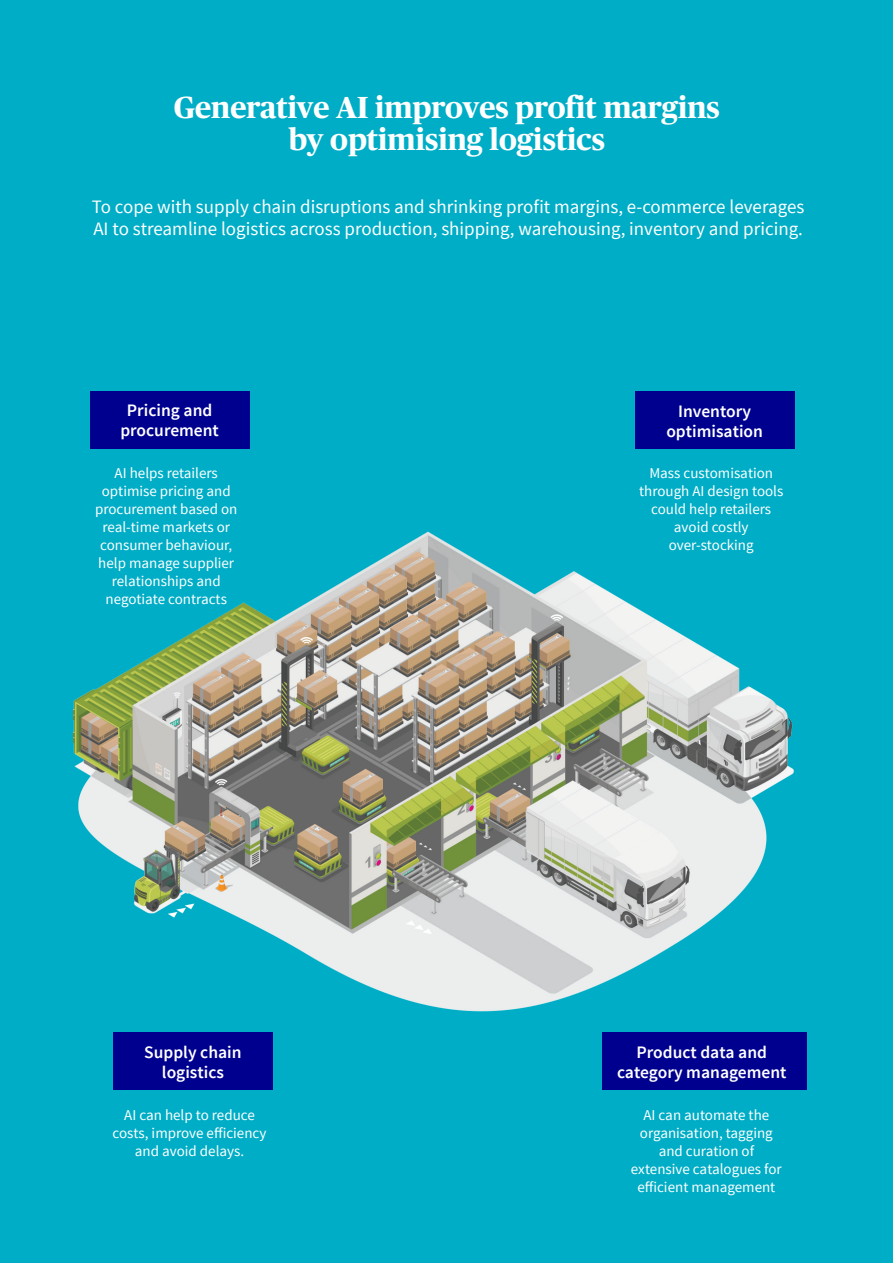
<style>
.page{position:relative;width:893px;height:1263px;background:#00adc6}
.page>*{position:absolute;margin:0;border:0;box-sizing:border-box;transform-origin:0 0}
.Titre_paragraphe{font:700 30.6px/32.1px "Publico Headline Web";color:#fff;text-align:center}
.Intro{font:18.9px/22.6px "Source Sans Pro";color:#fff}
.t1{font:600 17.55px/20.4px "Source Sans Pro";color:#fff;text-align:center}
.t2{font:15px/18px "Source Sans Pro";color:#fff;text-align:center}
</style>
<div class="page">
<img style="left:73px;top:531px;width:721px;height:481px">
<div style="left:635px;top:391px;width:159px;height:58px;background:#00008f"></div>
<div style="left:602px;top:1032px;width:204px;height:58px;background:#00008f"></div>
<div style="left:113px;top:1032px;width:160px;height:58px;background:#00008f"></div>
<div style="left:90px;top:391px;width:159px;height:57px;background:#00008f"></div>
<p class="Titre_paragraphe" style="left:174px;top:94px;width:547px">Generative AI improves profit margins by optimising logistics</p>
<p class="Intro" style="left:92px;top:195px;width:714px">To cope with supply chain disruptions and shrinking profit margins, e-commerce leverages<br>AI to streamline logistics across production, shipping, warehousing, inventory and pricing.</p>
<p class="t1" style="left:120px;top:400px;width:100px">Pricing and procurement</p>
<p class="t2" style="left:95px;top:464px;width:144px">AI helps retailers optimise pricing and procurement based on real-time markets or consumer behaviour, help manage supplier relationships and negotiate contracts</p>
<p class="t1" style="left:144px;top:1042px;width:99px">Supply chain logistics</p>
<p class="t2" style="left:113px;top:1106px;width:155px">AI can help to reduce costs, improve efficiency and avoid delays.</p>
<p class="t1" style="left:666px;top:401px;width:98px">Inventory optimisation</p>
<p class="t2" style="left:639px;top:465px;width:146px">Mass customisation through AI design tools could help retailers avoid costly over-stocking</p>
<p class="t1" style="left:617px;top:1042px;width:171px">Product data and category management</p>
<p class="t2" style="left:631px;top:1106px;width:152px">AI can automate the organisation, tagging and curation of extensive catalogues for efficient management</p>
</div>
